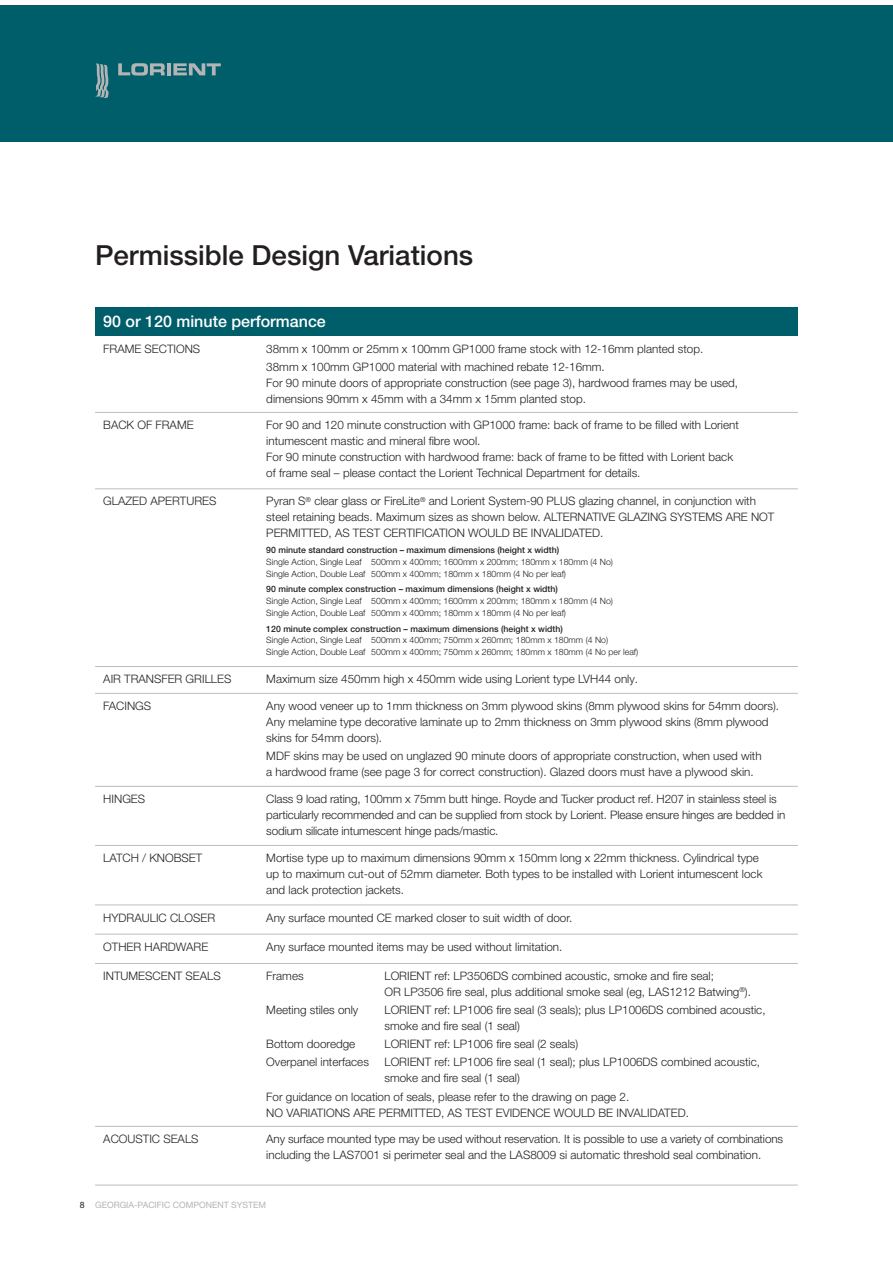
<style>
.page{position:relative;width:893px;height:1263px;background:#fff}
.page>*{position:absolute;margin:0;border:0;box-sizing:border-box;transform-origin:0 0}
.t1{font:500 27.75px "Helvetica Neue LT Pro";color:#231f20}
.t2{font:500 16.05px "Helvetica Neue LT Pro";color:#fff}
.t3{font:300 11.7px/16px "Helvetica Neue LT Pro";color:#231f20}
.t4{font:300 8.7px/11.7px "Helvetica Neue LT Pro";color:#231f20}
.t5{font:500 8.7px "Helvetica Neue LT Pro";color:#231f20}
.t6{font:8.7px "Helvetica Neue LT Pro";color:#b2b4b6}
.s1{color:#231f20}
</style>
<div class="page">
<div style="left:880px;top:5px;width:13px;height:137px;background:#005e6a"></div>
<div style="left:0;top:5px;width:880px;height:137px;background:#005e6a"></div>
<svg style="left:118px;top:63px;width:47px;height:13px"></svg>
<hr style="left:167px;top:63px;width:4px;height:12px;background:#b2b4b6">
<svg style="left:173px;top:63px;width:48px;height:12px"></svg>
<svg style="left:95px;top:63px;width:14px;height:35px"></svg>
<div style="left:95px;top:307px;width:703px;height:29px;background:#005e6a"></div>
<hr style="left:95px;top:412px;width:703px;height:1px;background:#bbbdc0">
<hr style="left:95px;top:488px;width:703px;height:1px;background:#bbbdc0">
<hr style="left:95px;top:666px;width:703px;height:1px;background:#bbbdc0">
<hr style="left:95px;top:693px;width:703px;height:1px;background:#bbbdc0">
<hr style="left:95px;top:786px;width:703px;height:1px;background:#bbbdc0">
<hr style="left:95px;top:845px;width:703px;height:1px;background:#bbbdc0">
<hr style="left:95px;top:905px;width:703px;height:1px;background:#bbbdc0">
<hr style="left:95px;top:934px;width:703px;height:1px;background:#bbbdc0">
<hr style="left:95px;top:963px;width:703px;height:1px;background:#bbbdc0">
<hr style="left:95px;top:1126px;width:703px;height:1px;background:#bbbdc0">
<hr style="left:95px;top:1185px;width:703px;height:1px;background:#bbbdc0">
<h1 class="t1" style="left:95px;top:245px;width:380px">Permissible Design Variations</h1>
<h2 class="t2" style="left:103px;top:315px;width:224px">90 or 120 minute performance</h2>
<p class="t3" style="left:103px;top:341px;width:99px">FRAME SECTIONS</p>
<p class="t3" style="left:266px;top:340px;width:438px;line-height:18.1px">38mm x 100mm or 25mm x 100mm GP1000 frame stock with 12-16mm planted stop.<br>38mm x 100mm GP1000 material with machined rebate 12-16mm.</p>
<p class="t3" style="left:266px;top:376px;width:473px">For 90 minute doors of appropriate construction (see page 3), hardwood frames may be used, dimensions 90mm x 45mm with a 34mm x 15mm planted stop.</p>
<p class="t3" style="left:103px;top:418px;width:92px">BACK OF FRAME</p>
<p class="t3" style="left:266px;top:418px;width:474px">For 90 and 120 minute construction with GP1000 frame: back of frame to be filled with Lorient intumescent mastic and mineral fibre wool.<br>For 90 minute construction with hardwood frame: back of frame to be fitted with Lorient back of frame seal – please contact the Lorient Technical Department for details.</p>
<p class="t3" style="left:103px;top:494px;width:115px">GLAZED APERTURES</p>
<p class="t3" style="left:266px;top:494px;width:509px">Pyran S<sup>®</sup> clear glass or FireLite<sup>®</sup> and Lorient System-90 PLUS glazing channel, in conjunction with steel retaining beads. Maximum sizes as shown below. ALTERNATIVE GLAZING SYSTEMS ARE NOT<br>PERMITTED, AS TEST CERTIFICATION WOULD BE INVALIDATED.</p>
<p class="t5" style="left:266px;top:547px;width:294px">90 minute standard construction – maximum dimensions (height x width)</p>
<p class="t4" style="left:266px;top:557px;width:348px">Single Action, Single Leaf 500mm x 400mm; 1600mm x 200mm; 180mm x 180mm (4 No)<br>Single Action, Double Leaf 500mm x 400mm; 180mm x 180mm (4 No per leaf)</p>
<p class="t5" style="left:266px;top:586px;width:293px">90 minute complex construction – maximum dimensions (height x width)</p>
<p class="t4" style="left:266px;top:596px;width:348px">Single Action, Single Leaf 500mm x 400mm; 1600mm x 200mm; 180mm x 180mm (4 No)<br>Single Action, Double Leaf 500mm x 400mm; 180mm x 180mm (4 No per leaf)</p>
<p class="t5" style="left:266px;top:625px;width:298px">120 minute complex construction – maximum dimensions (height x width)</p>
<p class="t4" style="left:266px;top:635px;width:373px">Single Action, Single Leaf 500mm x 400mm; 750mm x 260mm; 180mm x 180mm (4 No)<br>Single Action, Double Leaf 500mm x 400mm; 750mm x 260mm; 180mm x 180mm (4 No per leaf)</p>
<p class="t3" style="left:103px;top:672px;width:130px">AIR TRANSFER GRILLES</p>
<p class="t3" style="left:266px;top:672px;width:373px">Maximum size 450mm high x 450mm wide using Lorient type LVH44 only.</p>
<p class="t3" style="left:103px;top:699px;width:49px">FACINGS</p>
<p class="t3" style="left:266px;top:699px;width:514px">Any wood veneer up to 1mm thickness on 3mm plywood skins (8mm plywood skins for 54mm doors).<br>Any melamine type decorative laminate up to 2mm thickness on 3mm plywood skins (8mm plywood skins for 54mm doors).</p>
<p class="t3" style="left:266px;top:749px;width:497px">MDF skins may be used on unglazed 90 minute doors of appropriate construction, when used with a hardwood frame (see page 3 for correct construction). Glazed doors must have a plywood skin.</p>
<p class="t3" style="left:103px;top:792px;width:43px">HINGES</p>
<p class="t3" style="left:266px;top:792px;width:520px">Class 9 load rating, 100mm x 75mm butt hinge. Royde and Tucker product ref. H207 in stainless steel is particularly recommended and can be supplied from stock by Lorient. Please ensure hinges are bedded in sodium silicate intumescent hinge pads/mastic.</p>
<p class="t3" style="left:103px;top:851px;width:101px">LATCH / KNOBSET</p>
<p class="t3" style="left:266px;top:851px;width:498px">Mortise type up to maximum dimensions 90mm x 150mm long x 22mm thickness. Cylindrical type up to maximum cut-out of 52mm diameter. Both types to be installed with Lorient intumescent lock and lack protection jackets.</p>
<p class="t3" style="left:103px;top:910px;width:113px">HYDRAULIC CLOSER</p>
<p class="t3" style="left:266px;top:910px;width:307px">Any surface mounted CE marked closer to suit width of door.</p>
<p class="t3" style="left:103px;top:940px;width:107px">OTHER HARDWARE</p>
<p class="t3" style="left:266px;top:940px;width:298px">Any surface mounted items may be used without limitation.</p>
<p class="t3" style="left:103px;top:969px;width:119px">INTUMESCENT SEALS</p>
<p class="t3" style="left:266px;top:969px;width:39px">Frames</p>
<p class="t3" style="left:384px;top:969px;width:368px">LORIENT ref: LP3506DS combined acoustic, smoke and fire seal;<br>OR LP3506 fire seal, plus additional smoke seal (eg, LAS1212 Batwing<sup>®</sup>).</p>
<p class="t3" style="left:266px;top:1003px;width:93px">Meeting stiles only</p>
<p class="t3" style="left:384px;top:1003px;width:383px">LORIENT ref: LP1006 fire seal (3 seals); plus LP1006DS combined acoustic, smoke and fire seal (1 seal)</p>
<p class="t3" style="left:266px;top:1037px;width:91px">Bottom dooredge</p>
<p class="t3" style="left:384px;top:1037px;width:195px">LORIENT ref: LP1006 fire seal (2 seals)</p>
<p class="t3" style="left:266px;top:1055px;width:104px">Overpanel interfaces</p>
<p class="t3" style="left:384px;top:1055px;width:377px">LORIENT ref: LP1006 fire seal (1 seal); plus LP1006DS combined acoustic, smoke and fire seal (1 seal)</p>
<p class="t3" style="left:266px;top:1089px;width:424px">For guidance on location of seals, please refer to the drawing on page 2.<br>NO VARIATIONS ARE PERMITTED, AS TEST EVIDENCE WOULD BE INVALIDATED.</p>
<p class="t3" style="left:103px;top:1132px;width:97px">ACOUSTIC SEALS</p>
<p class="t3" style="left:266px;top:1132px;width:518px">Any surface mounted type may be used without reservation. It is possible to use a variety of combinations including the LAS7001 si perimeter seal and the LAS8009 si automatic threshold seal combination.</p>
<p class="t6" style="left:80px;top:1202px;width:188px"><span class="s1">8</span> GEORGIA-PACIFIC COMPONENT SYSTEM</p>
</div>
